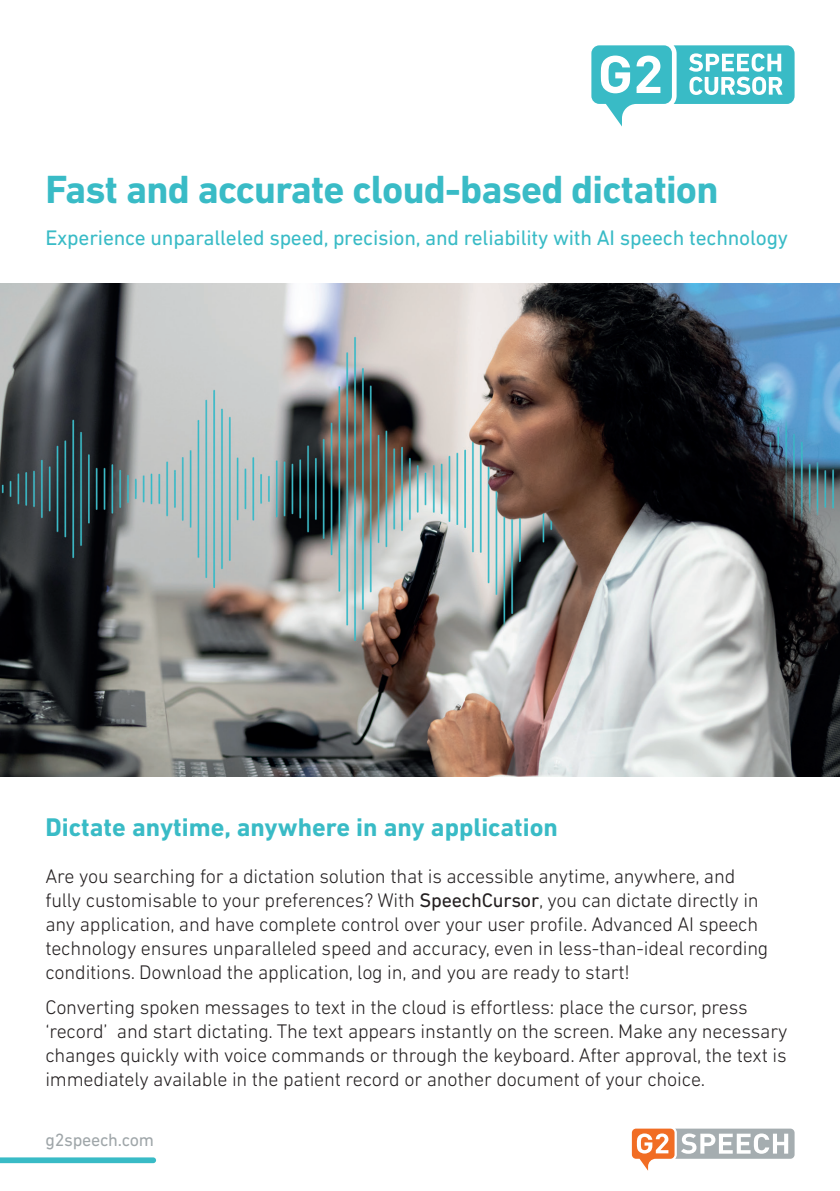
<style>
.page{position:relative;width:840px;height:1191px;background:#fff}
.page>*{position:absolute;margin:0;border:0;box-sizing:border-box;transform-origin:0 0}
.t1{font:700 40px "DIN Next LT Pro";letter-spacing:-.02em;color:#39bbc6}
.t2{font:700 26px "DIN Next LT Pro";color:#39bbc6}
.t3{font:21.4px "DIN Next LT Pro";letter-spacing:-.01em;color:#39bbc6}
.t4{font:300 20px/24px "DIN Next LT Pro";letter-spacing:-.01em;color:#231f20}
.t5{font:18px "DIN Next LT Pro";letter-spacing:-.015em;color:#9fa6a9}
.s1{font-weight:400}
</style>
<div class="page">
<svg style="left:591px;top:45px;width:203px;height:81px"></svg>
<img style="left:0;top:283px;width:839px;height:494px">
<svg style="left:631px;top:1128px;width:163px;height:42px"></svg>
<svg style="left:0;top:1157px;width:156px;height:6px"></svg>
<img style="left:0;top:0;width:1px;height:488px">
<h1 class="t1" style="left:45px;top:166px;width:674px">Fast and accurate cloud-based dictation</h1>
<p class="t3" style="left:45px;top:225px;width:743px">Experience unparalleled speed, precision, and reliability with AI speech technology</p>
<h2 class="t2" style="left:45px;top:812px;width:513px">Dictate anytime, anywhere in any application</h2>
<p class="t4" style="left:45px;top:863px;width:724px">Are you searching for a dictation solution that is accessible anytime, anywhere, and fully customisable to your preferences? With <span class="s1">SpeechCursor</span>, you can dictate directly in any application, and have complete control over your user profile. Advanced AI speech technology ensures unparalleled speed and accuracy, even in less-than-ideal recording conditions. Download the application, log in, and you are ready to start!</p>
<p class="t4" style="left:45px;top:995px;width:743px">Converting spoken messages to text in the cloud is effortless: place the cursor, press ‘record’ and start dictating. The text appears instantly on the screen. Make any necessary changes quickly with voice commands or through the keyboard. After approval, the text is immediately available in the patient record or another document of your choice.</p>
<p class="t5" style="left:45px;top:1129px;width:110px">g2speech.com</p>
</div>
